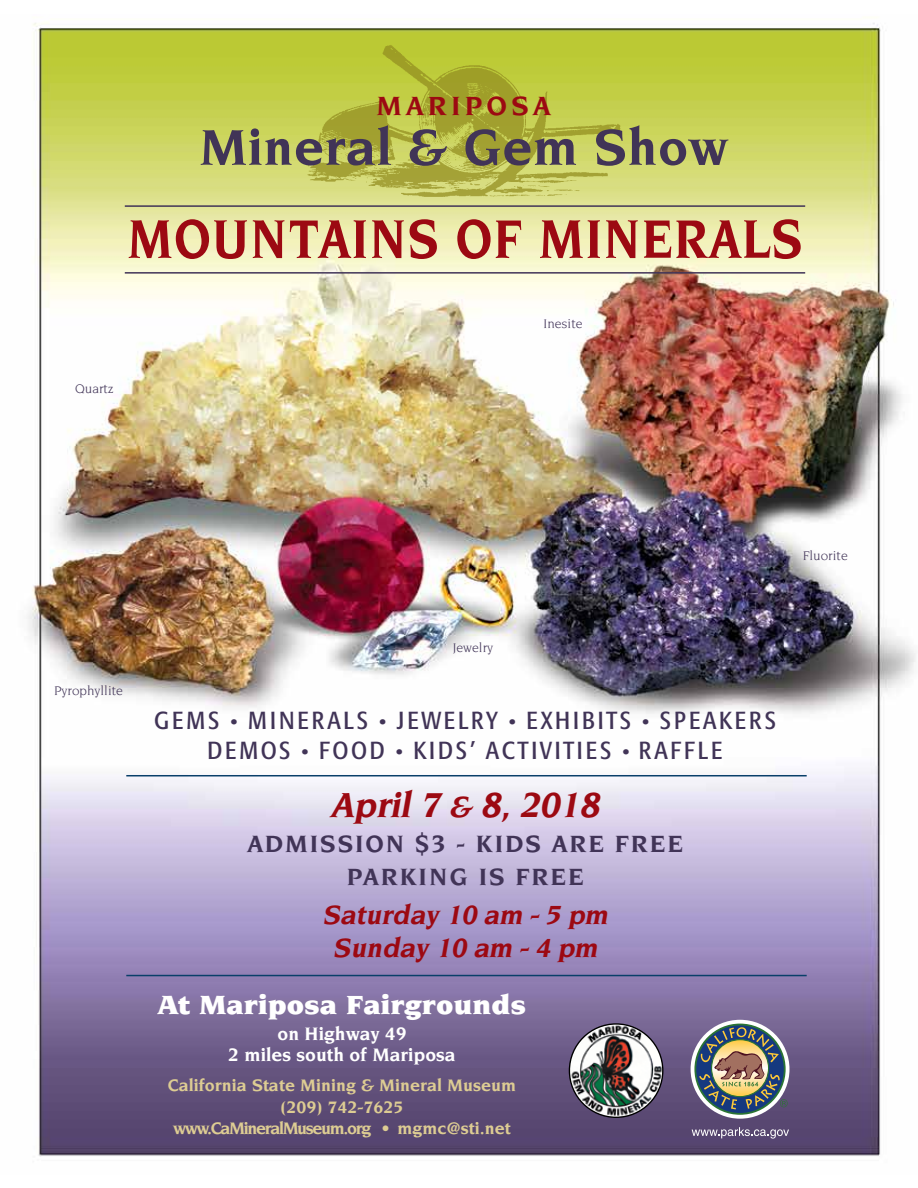
<style>
.page{position:relative;width:918px;height:1188px;background:#fff}
.page>*{position:absolute;margin:0;border:0;box-sizing:border-box;transform-origin:0 0}
.t1{font:700 58.65px "Novarese Std";letter-spacing:.025em;color:#9c0912;scale:.87 1}
.t2{font:700 54px "Novarese";color:#413457}
.t3{font:italic 700 37.5px "Novarese";color:#9c0912}
.t4{font:italic 700 28.5px/33px "Novarese";color:#9c0912;text-align:center}
.t5{font:900 28.5px "Novarese";color:#fff}
.t6{font:700 28.5px "Novarese";letter-spacing:.15em;color:#9c0912}
.t7{font:700 25.5px/33px "Novarese";letter-spacing:.075em;color:#413457;text-align:center}
.t8{font:condensed 24.45px/29.5px "Formata";letter-spacing:.105em;color:#413457;text-align:center;scale:1.05 1}
.t9{font:700 19.5px/21px "Novarese";color:#fff;text-align:center}
.t10{font:700 18px/21.6px "Novarese";color:#ddcc93;text-align:center}
.t11{font:13.5px "Novarese";color:#413457}
.s1{font-size:20.4px}
.s2{font-size:31.5px}
</style>
<div class="page">
<img style="left:27px;top:22px;width:889px;height:1135px">
<svg style="left:692px;top:1127px;width:97px;height:12px"></svg>
<svg style="left:691px;top:1020px;width:99px;height:99px"></svg>
<svg style="left:696px;top:1025px;width:92px;height:88px;background:#7c7e7d"></svg>
<img style="left:303px;top:43px;width:321px;height:162px">
<hr style="left:125px;top:205px;width:680px;height:2px;background:#413457">
<hr style="left:125px;top:272px;width:680px;height:2px;background:#413457">
<hr style="left:126px;top:775px;width:681px;height:1px;background:#093f69">
<hr style="left:126px;top:975px;width:681px;height:1px;background:#093f69">
<img style="left:569px;top:1024px;width:94px;height:93px;border-radius:47px">
<h3 class="t6" style="left:377px;top:90px;width:174px">Mariposa</h3>
<h2 class="t2" style="left:199px;top:117px;width:530px">Mineral &amp; Gem Show</h2>
<h1 class="t1" style="left:127px;top:205px;width:778px">MOUNTAINS OF MINERALS</h1>
<p class="t11" style="left:75px;top:381px;width:40px">Quartz</p>
<p class="t11" style="left:544px;top:316px;width:41px">Inesite</p>
<p class="t11" style="left:803px;top:548px;width:47px">Fluorite</p>
<p class="t11" style="left:54px;top:683px;width:71px">Pyrophyllite</p>
<p class="t11" style="left:453px;top:640px;width:42px">Jewelry</p>
<h3 class="t8" style="left:154px;top:706px;width:594px">GEMS <span class="s1">•</span> MINERALS <span class="s1">•</span> JEWELRY <span class="s1">•</span> EXHIBITS <span class="s1">•</span> SPEAKERS<br>DEMOS <span class="s1">•</span> FOOD <span class="s1">•</span> KIDS’ ACTIVITIES <span class="s1">•</span> RAFFLE</h3>
<h3 class="t3" style="left:331px;top:784px;width:278px">April7 <span class="s2">&amp;</span> 8,2018</h3>
<h3 class="t7" style="left:247px;top:827px;width:437px">Admission $3 - Kids are Free<br>Parking is free</h3>
<h3 class="t4" style="left:323px;top:898px;width:292px">Saturday 10 am -5 pm<br>Sunday 10 am -4 pm</h3>
<h3 class="t5" style="left:158px;top:989px;width:370px">At Mariposa Fairgrounds</h3>
<p class="t9" style="left:228px;top:1023px;width:229px">on Highway 49<br>2 miles south of Mariposa</p>
<p class="t10" style="left:168px;top:1074px;width:350px">California State Mining &amp; Mineral Museum (209) 742-7625<br>www.CaMineralMuseum.org • mgmc@sti.net</p>
</div>
